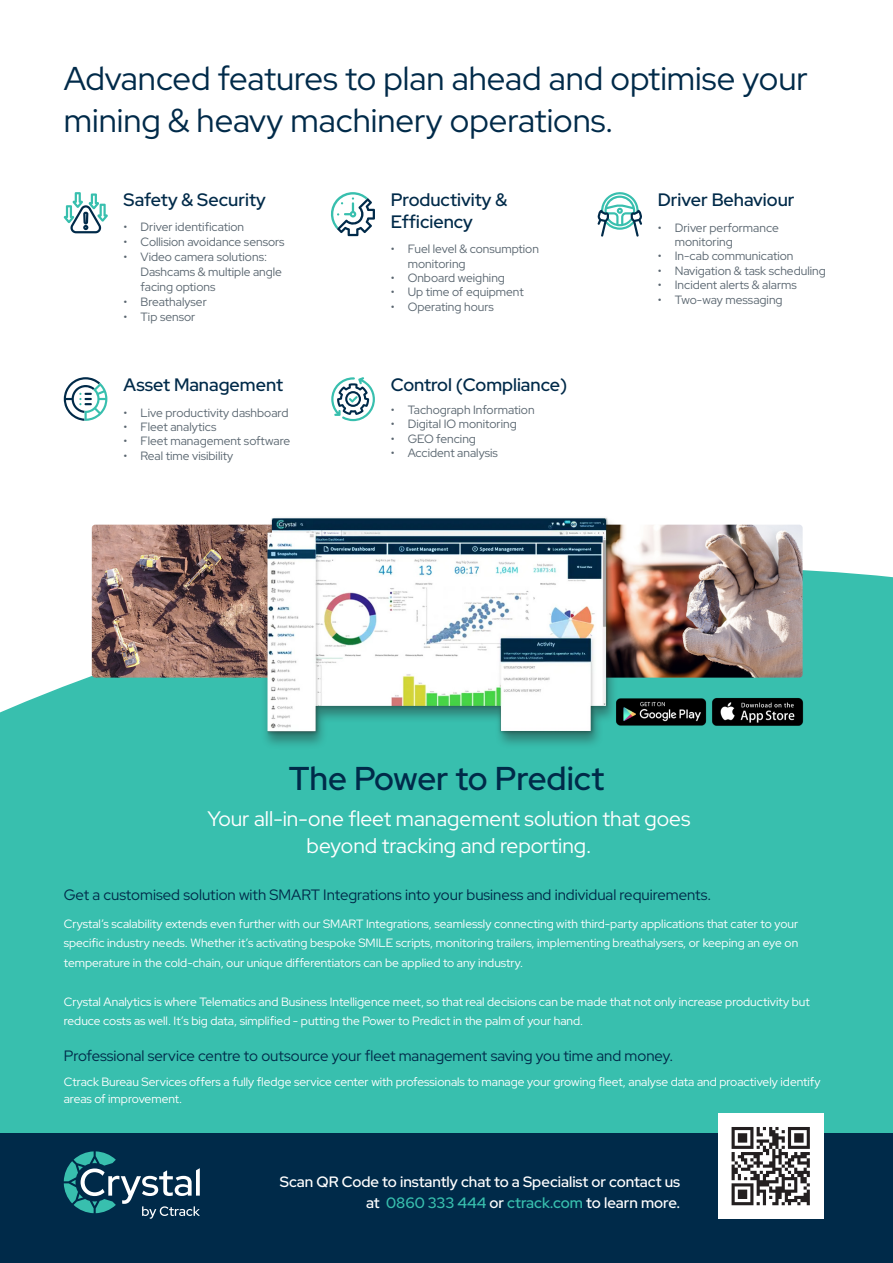
<style>
.page{position:relative;width:893px;height:1263px;background:#fff}
.page>*{position:absolute;margin:0;border:0;box-sizing:border-box;transform-origin:0 0}
.t1{font:33px/42px "Red Hat Display";color:#002a49}
.t2{font:500 33px "Red Hat Display";color:#002a49}
.t3{font:21px/27px "Red Hat Display";color:#fff;text-align:center}
.Feature_heading{font:600 18px/21.6px "Red Hat Display";color:#002a49}
.Feature_heading-2{font:15px "Red Hat Display";color:#002a49}
.Feature_Copy{font:600 15px/21px "Red Hat Display";color:#fff;text-align:right}
.Feature_Bullets{font:12px/19.5px "Red Hat Display";color:#fff}
.t4{font:12px/15px "Red Hat Display";color:#5a6670}
.s1{color:#38bfae}
</style>
<div class="page">
<div style="left:0;top:569px;width:893px;height:565px;background:#38bfae"></div>
<img style="left:92px;top:525px;width:169px;height:153px">
<img style="left:619px;top:525px;width:184px;height:153px">
<div style="left:0;top:1134px;width:893px;height:129px;background:#002a49"></div>
<svg style="left:64px;top:1151px;width:136px;height:68px"></svg>
<svg style="left:331px;top:377px;width:44px;height:44px"></svg>
<svg style="left:330px;top:192px;width:45px;height:44px"></svg>
<svg style="left:597px;top:192px;width:45px;height:45px"></svg>
<svg style="left:64px;top:377px;width:43px;height:44px"></svg>
<svg style="left:64px;top:192px;width:44px;height:41px"></svg>
<div style="left:718px;top:1113px;width:105px;height:106px;background:#fff"></div>
<svg style="left:732px;top:1127px;width:78px;height:78px"></svg>
<div style="left:261px;top:517px;width:358px;height:234px;background:#231f20;opacity:.4"></div>
<img style="left:267px;top:517px;width:341px;height:225px">
<img style="left:612px;top:694px;width:96px;height:34px">
<img style="left:708px;top:694px;width:99px;height:34px">
<p class="t1" style="left:64px;top:56px;width:746px">Advanced features to plan ahead and optimise your mining &amp; heavy machinery operations.</p>
<p class="Feature_heading" style="left:124px;top:188px;width:144px">Safety &amp; Security</p>
<p class="t4" style="left:124px;top:219px;width:122px">• Driver identification</p>
<p class="t4" style="left:124px;top:234px;width:163px">• Collision avoidance sensors</p>
<p class="t4" style="left:141px;top:249px;width:143px;text-indent:-17px">• Video camera solutions:<br>Dashcams &amp; multiple angle facing options</p>
<p class="t4" style="left:124px;top:294px;width:85px">• Breathalyser</p>
<p class="t4" style="left:124px;top:309px;width:73px">• Tip sensor</p>
<p class="Feature_heading" style="left:124px;top:374px;width:161px">Asset Management</p>
<p class="t4" style="left:124px;top:405px;width:166px">• Live productivity dashboard</p>
<p class="t4" style="left:124px;top:419px;width:94px">• Fleet analytics</p>
<p class="t4" style="left:124px;top:433px;width:168px">• Fleet management software</p>
<p class="t4" style="left:124px;top:448px;width:111px">• Real time visibility</p>
<p class="Feature_heading" style="left:391px;top:189px;width:118px">Productivity &amp;<br>Efficiency</p>
<p class="t4" style="left:408px;top:241px;width:133px;line-height:14.4px;text-indent:-17px">• Fuel level &amp; consumption monitoring</p>
<p class="t4" style="left:391px;top:270px;width:116px">• Onboard weighing</p>
<p class="t4" style="left:391px;top:284px;width:135px">• Up time of equipment</p>
<p class="t4" style="left:391px;top:299px;width:105px">• Operating hours</p>
<p class="Feature_heading" style="left:391px;top:374px;width:178px">Control (Compliance)</p>
<p class="t4" style="left:391px;top:402px;width:145px">• Tachograph Information</p>
<p class="t4" style="left:391px;top:416px;width:128px">• Digital IO monitoring</p>
<p class="t4" style="left:391px;top:431px;width:87px">• GEO fencing</p>
<p class="t4" style="left:391px;top:445px;width:109px">• Accident analysis</p>
<p class="Feature_heading" style="left:658px;top:189px;width:138px">Driver Behaviour</p>
<p class="t4" style="left:675px;top:220px;width:105px;line-height:14.4px;text-indent:-17px">• Driver performance monitoring</p>
<p class="t4" style="left:658px;top:248px;width:137px">• In-cab communication</p>
<p class="t4" style="left:658px;top:263px;width:169px">• Navigation &amp; task scheduling</p>
<p class="t4" style="left:658px;top:277px;width:141px">• Incident alerts &amp; alarms</p>
<p class="t4" style="left:658px;top:292px;width:126px">• Two-way messaging</p>
<p class="t2" style="left:289px;top:756px;width:317px">The Power to Predict</p>
<p class="t3" style="left:207px;top:805px;width:485px">Your all-in-one fleet management solution that goes beyond tracking and reporting.</p>
<p class="Feature_heading-2" style="left:64px;top:885px;width:649px">Get a customised solution with SMART Integrations into your business and individual requirements.</p>
<p class="Feature_Bullets" style="left:64px;top:914px;width:736px;text-align:justify">Crystal’s scalability extends even further with our SMART Integrations, seamlessly connecting with third-party applications that cater to your specific industry needs. Whether it’s activating bespoke SMILE scripts, monitoring trailers, implementing breathalysers, or keeping an eye on temperature in the cold-chain, our unique differentiators can be applied to any industry.</p>
<p class="Feature_Bullets" style="left:64px;top:992px;width:747px">Crystal Analytics is where Telematics and Business Intelligence meet, so that real decisions can be made that not only increase productivity but reduce costs as well. It’s big data, simplified - putting the Power to Predict in the palm of your hand.</p>
<p class="Feature_heading-2" style="left:64px;top:1046px;width:611px">Professional service centre to outsource your fleet management saving you time and money.</p>
<p class="Feature_Bullets" style="left:64px;top:1074px;width:758px;line-height:16.5px">Ctrack Bureau Services offers a fully fledge service center with professionals to manage your growing fleet, analyse data and proactively identify areas of improvement.</p>
<p class="Feature_Copy" style="left:280px;top:1170px;width:402px">Scan QR Code to instantly chat to a Specialist or contact us at <span class="s1">0860 333 444</span> or <span class="s1">ctrack.com</span> to learn more.</p>
</div>
